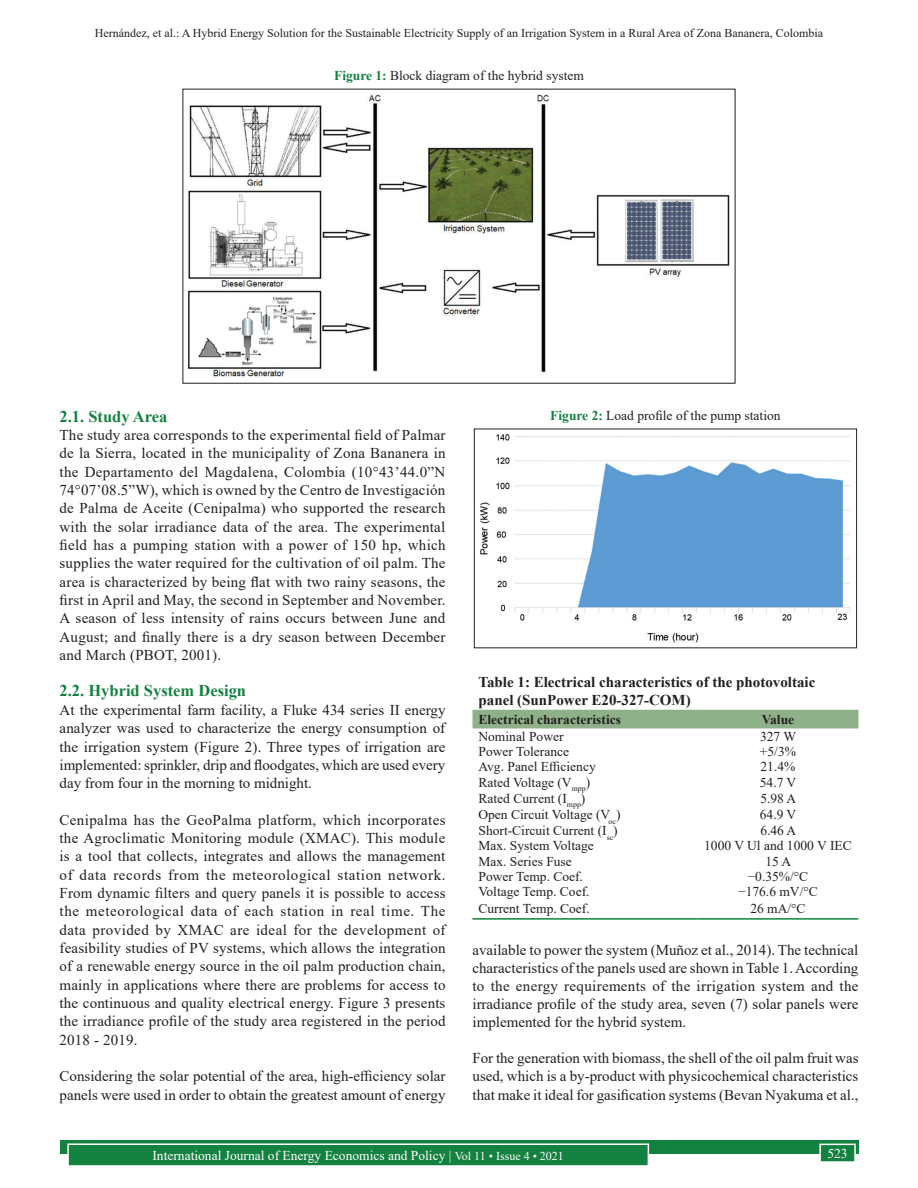
<style>
.page{position:relative;width:918px;height:1188px;background:#fff}
.page>*{position:absolute;margin:0;border:0;box-sizing:border-box;transform-origin:0 0}
.t1{font:700 16.5px "Times New Roman";color:#13813f}
.TX{font:15px/18.3px "Times New Roman";color:#231f20;text-align:justify}
.TT{font:700 15px/18px "Times New Roman";color:#231f20}
.TB{font:13.5px "Times New Roman";color:#231f20}
.FGC{font:13.5px "Times New Roman";color:#231f20}
.Folio{font:13.5px "Times New Roman";color:#fff}
.TCH{font:700 13.5px "Times New Roman";color:#231f20}
.TBL{font:13.5px "Times New Roman";color:#231f20}
.t2{font:12px "Times New Roman";color:#231f20}
.s1{font-weight:700;color:#13813f}
.s2{font-size:12px}
</style>
<div class="page">
<div style="left:60px;top:1140px;width:798px;height:13px;background:#13813f"></div>
<div style="left:68px;top:1144px;width:580px;height:22px;background:#13813f"></div>
<div style="left:67px;top:1143px;width:582px;height:24px;border:2px solid #fff"></div>
<div style="left:820px;top:1144px;width:35px;height:18px;background:#13813f"></div>
<div style="left:819px;top:1144px;width:37px;height:19px;border:2px solid #fff"></div>
<img style="left:188px;top:94px;width:542px;height:284px">
<img style="left:480px;top:434px;width:370px;height:209px">
<div style="left:474px;top:429px;width:383px;height:219px;border:1px solid #231f20"></div>
<div style="left:472px;top:710px;width:386px;height:18px;background:#8fb18a"></div>
<hr style="left:473px;top:918px;width:154px;height:2px;background:#13813f">
<hr style="left:627px;top:918px;width:71px;height:2px;background:#13813f">
<hr style="left:698px;top:918px;width:160px;height:2px;background:#13813f">
<p class="t2" style="left:95px;top:25px;width:730px">Hernández, et al.: A Hybrid Energy Solution for the Sustainable Electricity Supply of an Irrigation System in a Rural Area of Zona Bananera, Colombia</p>
<p class="FGC" style="left:334px;top:66px;width:251px"><span class="s1">Figure 1:</span> Block diagram of the hybrid system</p>
<h2 class="t1" style="left:60px;top:404px;width:109px">2.1. Study Area</h2>
<p class="TX" style="left:60px;top:425px;width:388px">The study area corresponds to the experimental field of Palmar de la Sierra, located in the municipality of Zona Bananera in the Departamento del Magdalena, Colombia (10°43’44.0”N 74°07’08.5”W), which is owned by the Centro de Investigación de Palma de Aceite (Cenipalma) who supported the research with the solar irradiance data of the area. The experimental field has a pumping station with a power of 150 hp, which supplies the water required for the cultivation of oil palm. The area is characterized by being flat with two rainy seasons, the first in April and May, the second in September and November.<br>A season of less intensity of rains occurs between June and August; and finally there is a dry season between December and March (PBOT, 2001).</p>
<h2 class="t1" style="left:60px;top:679px;width:188px">2.2. Hybrid System Design</h2>
<p class="TX" style="left:60px;top:700px;width:387px">At the experimental farm facility, a Fluke 434 series II energy analyzer was used to characterize the energy consumption of the irrigation system (Figure 2). Three types of irrigation are implemented: sprinkler, drip and floodgates, which are used every day from four in the morning to midnight.</p>
<p class="TX" style="left:60px;top:810px;width:388px">Cenipalma has the GeoPalma platform, which incorporates the Agroclimatic Monitoring module (XMAC). This module is a tool that collects, integrates and allows the management of data records from the meteorological station network.<br>From dynamic filters and query panels it is possible to access the meteorological data of each station in real time. The data provided by XMAC are ideal for the development of feasibility studies of PV systems, which allows the integration of a renewable energy source in the oil palm production chain, mainly in applications where there are problems for access to the continuous and quality electrical energy. Figure 3 presents the irradiance profile of the study area registered in the period 2018 - 2019.</p>
<p class="TX" style="left:60px;top:1067px;width:387px">Considering the solar potential of the area, high-efficiency solar panels were used in order to obtain the greatest amount of energy</p>
<p class="FGC" style="left:550px;top:406px;width:232px"><span class="s1">Figure 2:</span> Load profile of the pump station</p>
<p class="TT" style="left:479px;top:672px;width:338px">Table 1: Electrical characteristics of the photovoltaic panel (SunPower E20-327-COM)</p>
<p class="TCH" style="left:479px;top:710px;width:144px">Electrical characteristics</p>
<p class="TCH" style="left:762px;top:710px;width:34px">Value</p>
<p class="TB" style="left:479px;top:727px;width:87px">Nominal Power</p>
<p class="TB" style="left:760px;top:727px;width:38px">327 W</p>
<p class="TB" style="left:479px;top:742px;width:92px">Power Tolerance</p>
<p class="TB" style="left:760px;top:742px;width:38px">+5/3%</p>
<p class="TB" style="left:479px;top:757px;width:119px">Avg. Panel Efficiency</p>
<p class="TB" style="left:761px;top:757px;width:36px">21.4%</p>
<p class="TB" style="left:479px;top:773px;width:113px">Rated Voltage (V<sub>mpp</sub>)</p>
<p class="TB" style="left:760px;top:773px;width:38px">54.7 V</p>
<p class="TB" style="left:479px;top:789px;width:108px">Rated Current (I<sub>mpp</sub>)</p>
<p class="TB" style="left:760px;top:789px;width:38px">5.98 A</p>
<p class="TB" style="left:479px;top:805px;width:144px">Open Circuit Voltage (V<sub>oc</sub>)</p>
<p class="TB" style="left:760px;top:805px;width:38px">64.9 V</p>
<p class="TB" style="left:479px;top:821px;width:141px">Short-Circuit Current (I<sub>sc</sub>)</p>
<p class="TB" style="left:760px;top:821px;width:38px">6.46 A</p>
<p class="TB" style="left:479px;top:836px;width:117px">Max. System Voltage</p>
<p class="TB" style="left:704px;top:836px;width:149px">1000 V Ul and 1000 V IEC</p>
<p class="TB" style="left:479px;top:852px;width:95px">Max. Series Fuse</p>
<p class="TB" style="left:765px;top:852px;width:27px">15 A</p>
<p class="TB" style="left:479px;top:867px;width:106px">Power Temp. Coef.</p>
<p class="TB" style="left:748px;top:867px;width:62px">−0.35%/°C</p>
<p class="TB" style="left:479px;top:882px;width:113px">Voltage Temp. Coef.</p>
<p class="TB" style="left:738px;top:882px;width:81px">−176.6 mV/°C</p>
<p class="TBL" style="left:479px;top:899px;width:113px">Current Temp. Coef.</p>
<p class="TBL" style="left:750px;top:899px;width:57px">26 mA/°C</p>
<p class="TX" style="left:472px;top:940px;width:388px">available to power the system (Muñoz et al., 2014). The technical characteristics of the panels used are shown in Table 1. According to the energy requirements of the irrigation system and the irradiance profile of the study area, seven (7) solar panels were implemented for the hybrid system.</p>
<p class="TX" style="left:472px;top:1049px;width:388px">For the generation with biomass, the shell of the oil palm fruit was used, which is a by-product with physicochemical characteristics that make it ideal for gasification systems (Bevan Nyakuma et al.,</p>
<p class="Folio" style="left:152px;top:1146px;width:413px">International Journal of Energy Economics and Policy | <span class="s2">Vol 11 • Issue 4 • 2021</span></p>
<p class="Folio" style="left:827px;top:1144px;width:22px">523</p>
</div>
